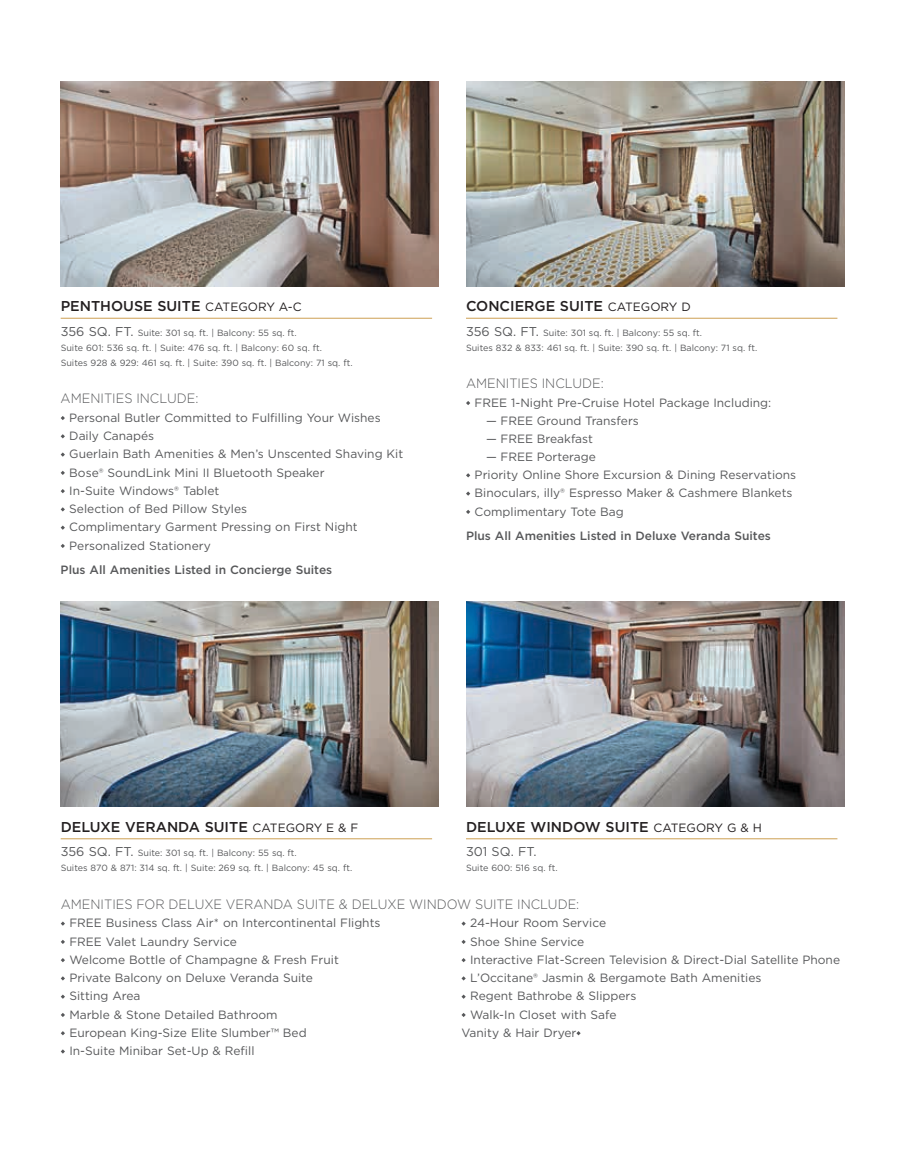
<style>
.page{position:relative;width:905px;height:1175px;background:#fff}
.page>*{position:absolute;margin:0;border:0;box-sizing:border-box;transform-origin:0 0}
.t1{font:500 14.25px "Gotham";color:#231f20}
.t2{font:300 13.5px "Gotham";color:#57585a;scale:.95 1}
.t3{font:12.75px "Gotham";color:#57585a}
.t4{font:12px/18.3px "Gotham";color:#57585a}
.t5{font:500 12px "Gotham";color:#57585a}
.t6{font:9px/15px "Gotham";color:#57585a}
.s1{font-weight:400;font-size:12px}
.s2{font-size:12.75px}
</style>
<div class="page">
<img style="left:61px;top:81px;width:378px;height:205px">
<img style="left:466px;top:81px;width:378px;height:205px">
<img style="left:61px;top:601px;width:378px;height:205px">
<img style="left:466px;top:601px;width:378px;height:205px">
<hr style="left:61px;top:318px;width:371px;height:1px;background:#cd9f52">
<svg style="left:61px;top:416px;width:4px;height:4px"></svg>
<svg style="left:61px;top:434px;width:4px;height:4px"></svg>
<svg style="left:61px;top:452px;width:4px;height:5px"></svg>
<svg style="left:61px;top:471px;width:4px;height:4px"></svg>
<svg style="left:61px;top:489px;width:4px;height:4px"></svg>
<svg style="left:61px;top:507px;width:4px;height:4px"></svg>
<svg style="left:61px;top:525px;width:4px;height:5px"></svg>
<svg style="left:61px;top:544px;width:4px;height:4px"></svg>
<hr style="left:466px;top:318px;width:371px;height:1px;background:#cd9f52">
<svg style="left:466px;top:401px;width:4px;height:4px"></svg>
<svg style="left:466px;top:473px;width:4px;height:4px"></svg>
<svg style="left:466px;top:491px;width:4px;height:5px"></svg>
<svg style="left:466px;top:510px;width:4px;height:4px"></svg>
<hr style="left:61px;top:838px;width:371px;height:1px;background:#cd9f52">
<hr style="left:466px;top:838px;width:371px;height:1px;background:#cd9f52">
<svg style="left:61px;top:921px;width:4px;height:4px"></svg>
<svg style="left:61px;top:940px;width:4px;height:4px"></svg>
<svg style="left:61px;top:958px;width:4px;height:4px"></svg>
<svg style="left:61px;top:976px;width:4px;height:4px"></svg>
<svg style="left:61px;top:994px;width:4px;height:4px"></svg>
<svg style="left:61px;top:1013px;width:4px;height:4px"></svg>
<svg style="left:61px;top:1031px;width:4px;height:4px"></svg>
<svg style="left:61px;top:1049px;width:4px;height:4px"></svg>
<svg style="left:461px;top:921px;width:5px;height:4px"></svg>
<svg style="left:461px;top:939px;width:5px;height:5px"></svg>
<svg style="left:461px;top:958px;width:5px;height:4px"></svg>
<svg style="left:461px;top:976px;width:5px;height:4px"></svg>
<svg style="left:461px;top:994px;width:5px;height:4px"></svg>
<svg style="left:461px;top:1013px;width:5px;height:4px"></svg>
<svg style="left:576px;top:1031px;width:4px;height:4px"></svg>
<p class="t1" style="left:61px;top:297px;width:242px">PENTHOUSE SUITE <span class="s1">CATEGORY A-C</span></p>
<p class="t6" style="left:61px;top:325px;width:293px"><span class="s2">356 SQ. FT.</span> Suite: 301 sq. ft. | Balcony: 55 sq. ft.<br>Suite 601: 536 sq. ft. | Suite: 476 sq. ft. | Balcony: 60 sq. ft.<br>Suites 928 &amp; 929: 461 sq. ft. | Suite: 390 sq. ft. | Balcony: 71 sq. ft.</p>
<p class="t2" style="left:61px;top:390px;width:146px">AMENITIES INCLUDE:</p>
<p class="t4" style="left:69px;top:408px;width:335px">Personal Butler Committed to Fulfilling Your Wishes Daily Canapés<br>Guerlain Bath Amenities &amp; Men’s Unscented Shaving Kit Bose® SoundLink Mini II Bluetooth Speaker<br>In-Suite Windows® Tablet<br>Selection of Bed Pillow Styles<br>Complimentary Garment Pressing on First Night Personalized Stationery</p>
<p class="t5" style="left:61px;top:562px;width:273px">Plus All Amenities Listed in Concierge Suites</p>
<p class="t1" style="left:466px;top:297px;width:226px">CONCIERGE SUITE <span class="s1">CATEGORY D</span></p>
<p class="t6" style="left:466px;top:325px;width:293px"><span class="s2">356 SQ. FT.</span> Suite: 301 sq. ft. | Balcony: 55 sq. ft.<br>Suites 832 &amp; 833: 461 sq. ft. | Suite: 390 sq. ft. | Balcony: 71 sq. ft.</p>
<p class="t2" style="left:466px;top:375px;width:146px">AMENITIES INCLUDE:</p>
<p class="t4" style="left:474px;top:393px;width:298px">FREE 1-Night Pre-Cruise Hotel Package Including:</p>
<p class="t4" style="left:486px;top:411px;width:154px">— FREE Ground Transfers</p>
<p class="t4" style="left:486px;top:429px;width:108px">— FREE Breakfast</p>
<p class="t4" style="left:474px;top:447px;width:323px;text-indent:12px">— FREE Porterage<br>Priority Online Shore Excursion &amp; Dining Reservations Binoculars, illy® Espresso Maker &amp; Cashmere Blankets Complimentary Tote Bag</p>
<p class="t5" style="left:466px;top:528px;width:306px">Plus All Amenities Listed in Deluxe Veranda Suites</p>
<p class="t1" style="left:466px;top:817px;width:297px">DELUXE WINDOW SUITE <span class="s1">CATEGORY G &amp; H</span></p>
<p class="t3" style="left:466px;top:843px;width:72px">301 SQ. FT.</p>
<p class="t6" style="left:466px;top:860px;width:93px">Suite 600: 516 sq. ft.</p>
<p class="t2" style="left:61px;top:895px;width:547px">AMENITIES FOR DELUXE VERANDA SUITE &amp; DELUXE WINDOW SUITE INCLUDE:</p>
<p class="t4" style="left:69px;top:913px;width:312px">FREE Business Class Air* on Intercontinental Flights FREE Valet Laundry Service<br>Welcome Bottle of Champagne &amp; Fresh Fruit Private Balcony on Deluxe Veranda Suite<br>Sitting Area<br>Marble &amp; Stone Detailed Bathroom<br>European King-Size Elite Slumber™ Bed<br>In-Suite Minibar Set-Up &amp; Refill</p>
<p class="t4" style="left:470px;top:913px;width:137px">24-Hour Room Service</p>
<p class="t1" style="left:61px;top:817px;width:299px">DELUXE VERANDA SUITE <span class="s1">CATEGORY E &amp; F</span></p>
<p class="t6" style="left:61px;top:845px;width:293px"><span class="s2">356 SQ. FT.</span> Suite: 301 sq. ft. | Balcony: 55 sq. ft.<br>Suites 870 &amp; 871: 314 sq. ft. | Suite: 269 sq. ft. | Balcony: 45 sq. ft.</p>
<p class="t4" style="left:470px;top:932px;width:116px">Shoe Shine Service</p>
<p class="t4" style="left:470px;top:950px;width:371px">Interactive Flat-Screen Television &amp; Direct-Dial Satellite Phone</p>
<p class="t4" style="left:470px;top:968px;width:293px">L’Occitane® Jasmin &amp; Bergamote Bath Amenities</p>
<p class="t4" style="left:470px;top:986px;width:168px">Regent Bathrobe &amp; Slippers</p>
<p class="t4" style="left:470px;top:1005px;width:148px">Walk-In Closet with Safe</p>
<p class="t4" style="left:461px;top:1023px;width:116px">Vanity &amp; Hair Dryer</p>
</div>
